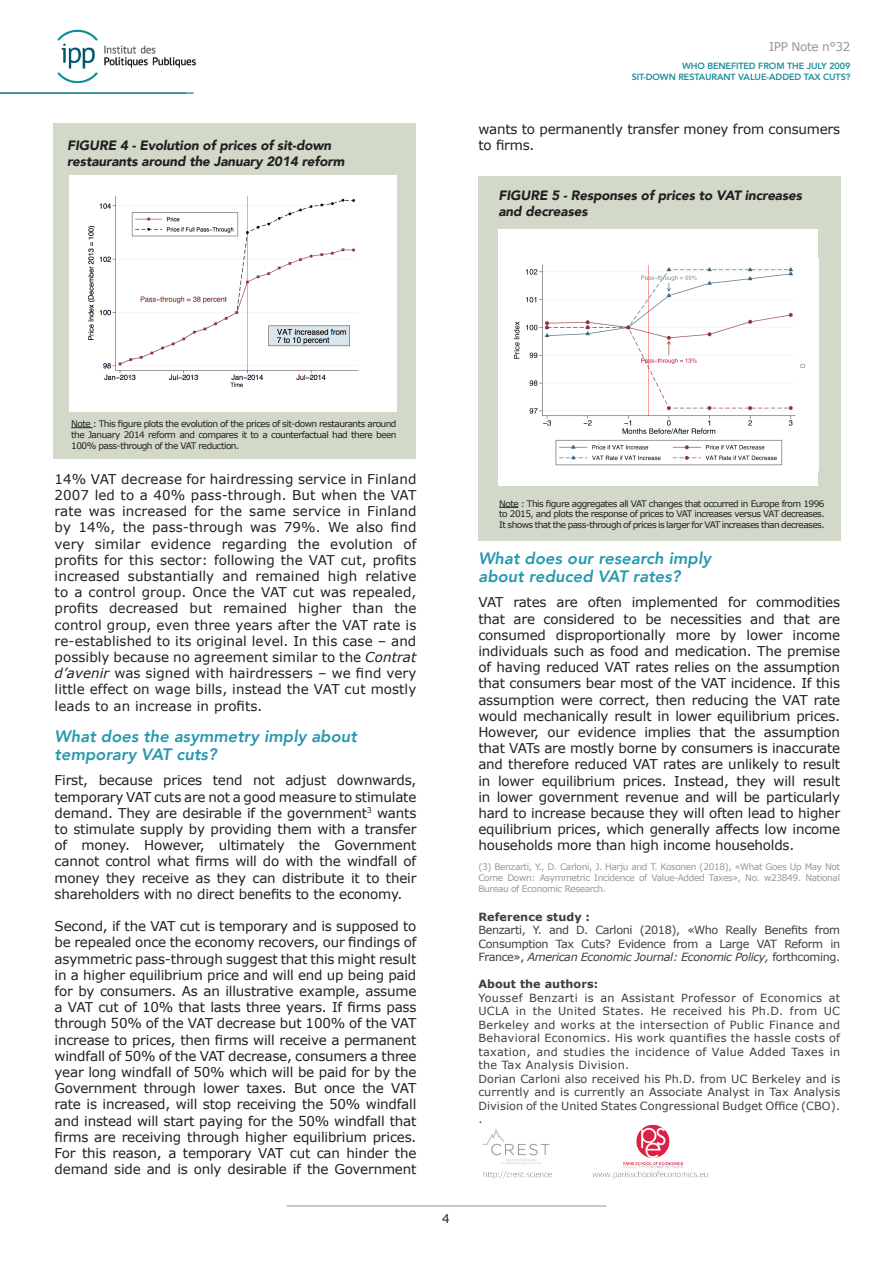
<style>
.page{position:relative;width:893px;height:1263px;background:#fff}
.page>*{position:absolute;margin:0;border:0;box-sizing:border-box;transform-origin:0 0}
.t1{font:italic 800 16.5px/18px "Avenir";letter-spacing:.005em;color:#2698ae}
.t2{font:13.5px/16.2px "Verdana";letter-spacing:-.015em;color:#231f20;text-align:justify}
.t3{font:italic 900 13.5px/16.5px "Avenir";letter-spacing:-.01em;color:#231f20}
.t4{font:12px "Verdana";letter-spacing:-.03em;color:#96979a}
.t5{font:12px "Verdana";color:#231f20}
.t6{font:11.25px/13.5px "Verdana";letter-spacing:.005em;color:#3e3e3f;text-align:justify}
.t7{font:700 11.25px "Verdana";letter-spacing:.005em;color:#3e3e3f}
.legende{font:9px/10.8px "Verdana";letter-spacing:-.06em;color:#231f20;text-align:justify}
.legende-2{font:9px/10.8px "Verdana";letter-spacing:-.04em;color:#96979a;text-align:justify}
.t8{font:800 9px/10.8px "Avenir";letter-spacing:-.01em;color:#1c8d9b;text-align:right}
.s1{font-style:italic}
</style>
<div class="page">
<hr style="left:287px;top:1205px;width:319px;height:2px;background:#aebb9e">
<img style="left:57px;top:30px;width:139px;height:54px">
<hr style="left:0;top:92px;width:194px;height:2px;background:#10798a">
<div style="left:54px;top:124px;width:362px;height:335px;background:#d3d9c9"></div>
<div style="left:69px;top:175px;width:327px;height:236px;background:#fff"></div>
<img style="left:88px;top:195px;width:271px;height:192px">
<svg style="left:71px;top:427px;width:22px;height:1px"></svg>
<div style="left:478px;top:176px;width:363px;height:365px;background:#d3d9c9"></div>
<div style="left:498px;top:230px;width:320px;height:256px;background:#fff"></div>
<img style="left:513px;top:265px;width:292px;height:201px">
<svg style="left:499px;top:507px;width:19px;height:1px"></svg>
<img style="left:482px;top:1125px;width:226px;height:54px">
<p class="t3" style="left:67px;top:137px;width:279px">FIGURE 4 - Evolution of prices of sit-down restaurants around the January 2014 reform</p>
<p class="t4" style="left:769px;top:39px;width:83px">IPP Note n°32</p>
<p class="t8" style="left:632px;top:60px;width:220px">WHO BENEFITED FROM THE JULY 2009<br>SIT-DOWN RESTAURANT VALUE-ADDED TAX CUTS?</p>
<p class="t2" style="left:478px;top:121px;width:363px">wants to permanently transfer money from consumers to firms.</p>
<p class="t3" style="left:498px;top:187px;width:305px">FIGURE 5 - Responses of prices to VAT increases and decreases</p>
<p class="legende" style="left:71px;top:418px;width:327px">Note : This figure plots the evolution of the prices of sit-down restaurants around the January 2014 reform and compares it to a counterfactual had there been 100% pass-through of the VAT reduction.</p>
<p class="t2" style="left:55px;top:471px;width:363px">14% VAT decrease for hairdressing service in Finland 2007 led to a 40% pass-through. But when the VAT rate was increased for the same service in Finland by 14%, the pass-through was 79%. We also find very similar evidence regarding the evolution of profits for this sector: following the VAT cut, profits increased substantially and remained high relative to a control group. Once the VAT cut was repealed, profits decreased but remained higher than the control group, even three years after the VAT rate is re-established to its original level. In this case – and possibly because no agreement similar to the <span class="s1">Contrat d’avenir</span> was signed with hairdressers – we find very little effect on wage bills, instead the VAT cut mostly leads to an increase in profits.</p>
<p class="t1" style="left:55px;top:727px;width:304px">What does the asymmetry imply about temporary VAT cuts?</p>
<p class="t2" style="left:55px;top:772px;width:363px">First, because prices tend not adjust downwards, temporary VAT cuts are not a good measure to stimulate demand. They are desirable if the government<sup>3</sup> wants to stimulate supply by providing them with a transfer of money. However, ultimately the Government cannot control what firms will do with the windfall of money they receive as they can distribute it to their shareholders with no direct benefits to the economy.</p>
<p class="t2" style="left:55px;top:918px;width:363px">Second, if the VAT cut is temporary and is supposed to be repealed once the economy recovers, our findings of asymmetric pass-through suggest that this might result in a higher equilibrium price and will end up being paid for by consumers. As an illustrative example, assume a VAT cut of 10% that lasts three years. If firms pass through 50% of the VAT decrease but 100% of the VAT increase to prices, then firms will receive a permanent windfall of 50% of the VAT decrease, consumers a three year long windfall of 50% which will be paid for by the Government through lower taxes. But once the VAT rate is increased, will stop receiving the 50% windfall and instead will start paying for the 50% windfall that firms are receiving through higher equilibrium prices.<br>For this reason, a temporary VAT cut can hinder the demand side and is only desirable if the Government</p>
<p class="t5" style="left:442px;top:1211px;width:9px">4</p>
<p class="legende" style="left:499px;top:498px;width:327px">Note : This figure aggregates all VAT changes that occurred in Europe from 1996 to 2015, and plots the response of prices to VAT increases versus VAT decreases.<br>It shows that the pass-through of prices is larger for VAT increases than decreases.</p>
<p class="t1" style="left:478px;top:550px;width:234px">What does our research imply about reduced VAT rates?</p>
<p class="t2" style="left:478px;top:595px;width:363px">VAT rates are often implemented for commodities that are considered to be necessities and that are consumed disproportionally more by lower income individuals such as food and medication. The premise of having reduced VAT rates relies on the assumption that consumers bear most of the VAT incidence. If this assumption were correct, then reducing the VAT rate would mechanically result in lower equilibrium prices.<br>However, our evidence implies that the assumption that VATs are mostly borne by consumers is inaccurate and therefore reduced VAT rates are unlikely to result in lower equilibrium prices. Instead, they will result in lower government revenue and will be particularly hard to increase because they will often lead to higher equilibrium prices, which generally affects low income households more than high income households.</p>
<p class="legende-2" style="left:478px;top:862px;width:363px">(3) Benzarti, Y., D. Carloni, J. Harju and T. Kosonen (2018), «What Goes Up May Not Come Down: Asymmetric Incidence of Value-Added Taxes», No. w23849. National Bureau of Economic Research.</p>
<p class="t7" style="left:478px;top:909px;width:113px">Reference study :</p>
<p class="t6" style="left:478px;top:923px;width:363px">Benzarti, Y. and D. Carloni (2018), «Who Really Benefits from Consumption Tax Cuts? Evidence from a Large VAT Reform in France», <span class="s1">American Economic Journal: Economic Policy,</span> forthcoming.</p>
<p class="t7" style="left:478px;top:977px;width:121px">About the authors:</p>
<p class="t6" style="left:478px;top:991px;width:363px">Youssef Benzarti is an Assistant Professor of Economics at UCLA in the United States. He received his Ph.D. from UC Berkeley and works at the intersection of Public Finance and Behavioral Economics. His work quantifies the hassle costs of taxation, and studies the incidence of Value Added Taxes in the Tax Analysis Division.</p>
<p class="t6" style="left:478px;top:1072px;width:363px">Dorian Carloni also received his Ph.D. from UC Berkeley and is currently and is currently an Associate Analyst in Tax Analysis Division of the United States Congressional Budget Office (CBO).</p>
<p class="t6" style="left:478px;top:1112px;width:6px">.</p>
</div>
